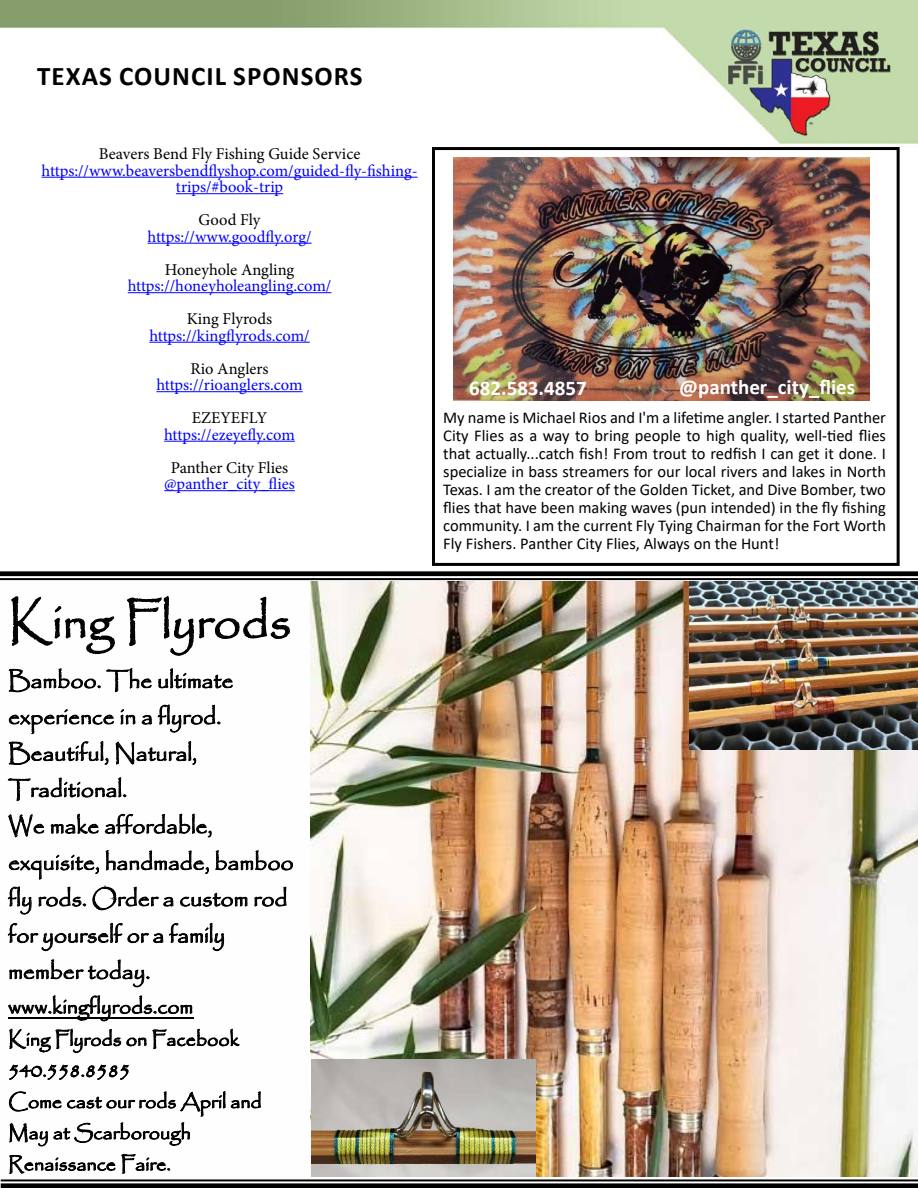
<style>
.page{position:relative;width:918px;height:1188px;background:#fff}
.page>*{position:absolute;margin:0;border:0;box-sizing:border-box;transform-origin:0 0}
.t1{font:49.5px "Papyrus";color:#000}
.t2{font:700 27px "Calibri";letter-spacing:.04em;color:#000}
.t3{font:23.25px/36.3px "Papyrus";color:#000}
.t4{font:21.45px "Papyrus";color:#000}
.t5{font:700 21px "Calibri";color:#fff}
.t6{font:19.8px/31.2px "Papyrus";color:#000}
.t7{font:16.5px/18px "Calibri";color:#000;text-align:justify}
.t8{font:16.5px/16.5px "Minion Pro";color:#00f;text-align:center}
.t9{font:16.5px "Minion Pro";color:#000}
</style>
<div class="page">
<img style="left:0;top:0;width:918px;height:581px">
<hr style="left:8px;top:1018px;width:185px;height:1px;background:#000">
<img style="left:310px;top:581px;width:608px;height:596px">
<img style="left:689px;top:582px;width:229px;height:167px">
<img style="left:312px;top:1059px;width:224px;height:118px">
<svg style="left:0;top:571px;width:918px;height:9px;background:#424242"></svg>
<svg style="left:1px;top:1179px;width:917px;height:9px;background:#444"></svg>
<hr style="left:42px;top:177px;width:376px;height:1px;background:#00f">
<hr style="left:176px;top:193px;width:107px;height:1px;background:#00f">
<hr style="left:148px;top:243px;width:164px;height:1px;background:#00f">
<hr style="left:128px;top:292px;width:203px;height:1px;background:#00f">
<hr style="left:149px;top:342px;width:161px;height:1px;background:#00f">
<hr style="left:156px;top:391px;width:147px;height:1px;background:#00f">
<hr style="left:164px;top:441px;width:131px;height:1px;background:#00f">
<hr style="left:164px;top:490px;width:131px;height:1px;background:#00f">
<img style="left:454px;top:158px;width:416px;height:243px">
<div style="left:432px;top:147px;width:468px;height:419px;border:3px solid #000"></div>
<h2 class="t2" style="left:37px;top:57px;width:327px">TEXAS COUNCIL SPONSORS</h2>
<p class="t9" style="left:99px;top:143px;width:263px">Beavers Bend Fly Fishing Guide Service</p>
<p class="t8" style="left:42px;top:162px;width:378px">https://www.beaversbendflyshop.com/guided-fly-fishing&shy;trips/#book-trip</p>
<p class="t9" style="left:199px;top:209px;width:63px">Good Fly</p>
<p class="t8" style="left:148px;top:228px;width:166px">https://www.goodfly.org/</p>
<p class="t9" style="left:165px;top:258px;width:131px">Honeyhole Angling</p>
<p class="t8" style="left:128px;top:278px;width:205px">https://honeyholeangling.com/</p>
<p class="t9" style="left:187px;top:308px;width:87px">King Flyrods</p>
<p class="t8" style="left:149px;top:327px;width:162px">https://kingflyrods.com/</p>
<p class="t9" style="left:190px;top:357px;width:80px">Rio Anglers</p>
<p class="t8" style="left:156px;top:377px;width:148px">https://rioanglers.com</p>
<p class="t9" style="left:192px;top:407px;width:77px">EZEYEFLY</p>
<p class="t8" style="left:164px;top:426px;width:132px">https://ezeyefly.com</p>
<p class="t9" style="left:171px;top:456px;width:119px">Panther City Flies</p>
<p class="t8" style="left:164px;top:476px;width:132px">@panther_city_flies</p>
<h1 class="t1" style="left:8px;top:592px;width:285px">King Flyrods</h1>
<h3 class="t3" style="left:8px;top:662px;width:287px">Bamboo. The ultimate experience in a flyrod.<br>Beautiful, Natural,<br>Traditional.<br>We make affordable, exquisite, handmade, bamboo fly rods. Order a custom rod for yourself or a family member today.</h3>
<h3 class="t4" style="left:8px;top:993px;width:186px">www.kingflyrods.com</h3>
<p class="t6" style="left:8px;top:1023px;width:255px">King Flyrods on Facebook<br>540.558.8585<br>Come cast our rods April and<br>May at Scarborough<br>Renaissance Faire.</p>
<p class="t5" style="left:469px;top:373px;width:119px">682.583.4857</p>
<p class="t5" style="left:679px;top:372px;width:178px">@panther_city_flies</p>
<p class="t7" style="left:443px;top:408px;width:444px">My name is Michael Rios and I'm a lifetime angler. I started Panther City Flies as a way to bring people to high quality, well-tied flies that actually...catch fish! From trout to redfish I can get it done. I specialize in bass streamers for our local rivers and lakes in North Texas. I am the creator of the Golden Ticket, and Dive Bomber, two flies that have been making waves (pun intended) in the fly fishing community. I am the current Fly Tying Chairman for the Fort Worth Fly Fishers. Panther City Flies, Always on the Hunt!</p>
</div>
